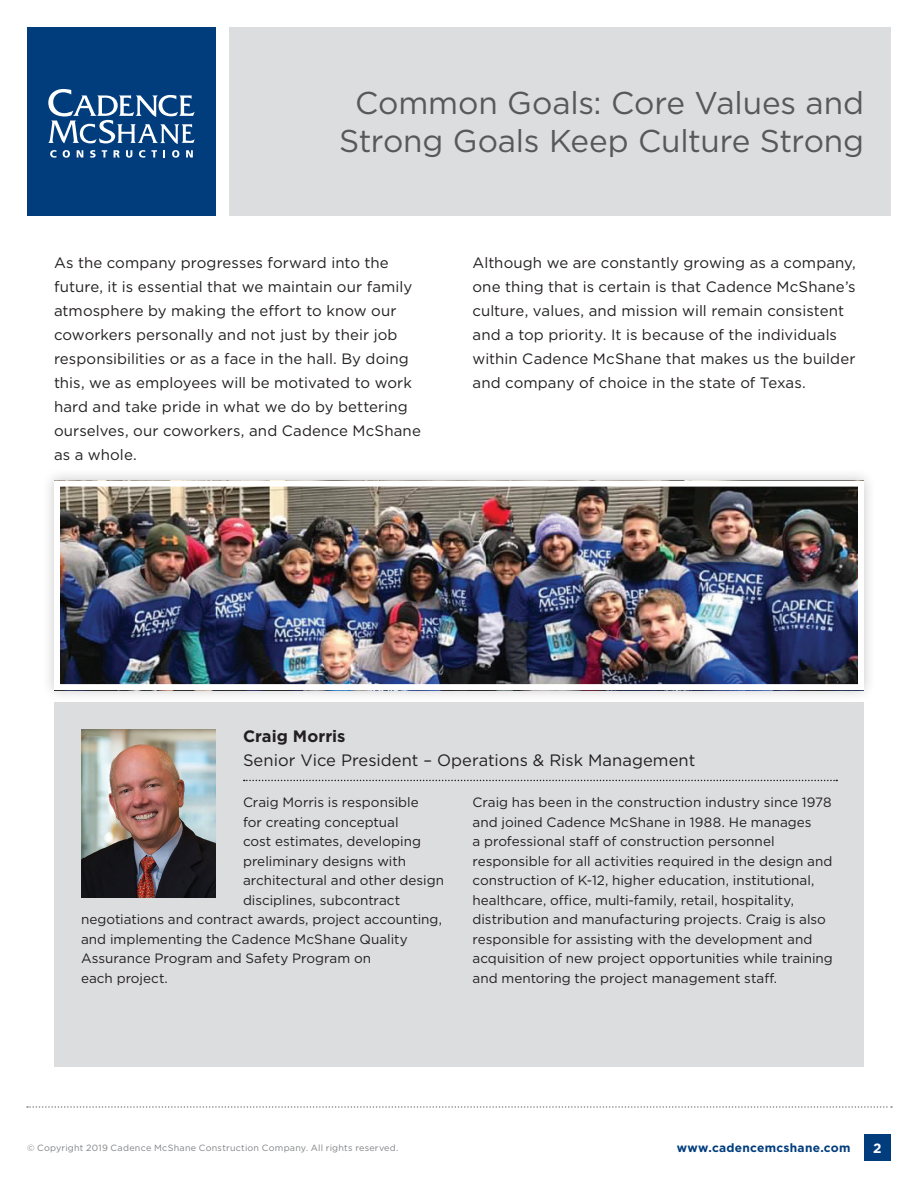
<style>
.page{position:relative;width:918px;height:1188px;background:#fff}
.page>*{position:absolute;margin:0;border:0;box-sizing:border-box;transform-origin:0 0}
.t1{font:31.5px/37.8px "Gotham";letter-spacing:-.005em;color:#57585a;text-align:center}
.t2{font:16.5px "Gotham";color:#231f20}
.t3{font:700 16.5px "Gotham";letter-spacing:.005em;color:#231f20}
.t4{font:15px/24px "Gotham";letter-spacing:.005em;color:#231f20}
.t5{font:13.5px/19.5px "Gotham";color:#231f20}
.t6{font:700 13.5px "Gotham";color:#fff}
.t7{font:700 12px "Gotham";letter-spacing:.02em;color:#013d7d}
.t8{font:9px "Gotham";letter-spacing:.03em;color:#808285}
</style>
<div class="page">
<div style="left:864px;top:1134px;width:27px;height:27px;background:#013d7d"></div>
<svg style="left:27px;top:1106px;width:865px;height:2px"></svg>
<div style="left:27px;top:27px;width:189px;height:189px;background:#013d7d"></div>
<svg style="left:48px;top:89px;width:147px;height:55px"></svg>
<svg style="left:50px;top:150px;width:7px;height:8px"></svg>
<svg style="left:63px;top:150px;width:7px;height:8px"></svg>
<svg style="left:77px;top:150px;width:6px;height:8px"></svg>
<svg style="left:90px;top:150px;width:6px;height:8px"></svg>
<svg style="left:102px;top:150px;width:5px;height:8px"></svg>
<svg style="left:114px;top:150px;width:6px;height:8px"></svg>
<svg style="left:126px;top:150px;width:6px;height:8px"></svg>
<svg style="left:139px;top:150px;width:6px;height:8px"></svg>
<svg style="left:151px;top:150px;width:6px;height:8px"></svg>
<svg style="left:163px;top:150px;width:2px;height:8px"></svg>
<svg style="left:172px;top:150px;width:7px;height:8px"></svg>
<svg style="left:186px;top:150px;width:7px;height:8px"></svg>
<div style="left:230px;top:27px;width:661px;height:189px;background:#dcdddf"></div>
<div style="left:54px;top:702px;width:810px;height:364px;background:#dcdddf"></div>
<svg style="left:244px;top:780px;width:593px;height:1px"></svg>
<img style="left:81px;top:729px;width:135px;height:169px">
<div style="left:42px;top:468px;width:835px;height:235px;background:#231f20;opacity:.25"></div>
<img style="left:61px;top:488px;width:796px;height:195px">
<div style="left:54px;top:481px;width:810px;height:209px;border:6px solid #fff"></div>
<h1 class="t1" style="left:339px;top:83px;width:526px">Common Goals: Core Values and<br>Strong Goals Keep Culture Strong</h1>
<p class="t4" style="left:54px;top:251px;width:368px">As the company progresses forward into the future, it is essential that we maintain our family atmosphere by making the effort to know our coworkers personally and not just by their job responsibilities or as a face in the hall. By doing this, we as employees will be motivated to work hard and take pride in what we do by bettering ourselves, our coworkers, and Cadence McShane as a whole.</p>
<p class="t4" style="left:472px;top:251px;width:385px">Although we are constantly growing as a company, one thing that is certain is that Cadence McShane’s culture, values, and mission will remain consistent and a top priority. It is because of the individuals within Cadence McShane that makes us the builder and company of choice in the state of Texas.</p>
<p class="t3" style="left:243px;top:725px;width:104px">Craig Morris</p>
<p class="t2" style="left:243px;top:750px;width:454px">Senior Vice President – Operations &amp; Risk Management</p>
<p class="t5" style="left:243px;top:792px;width:177px">Craig Morris is responsible</p>
<p class="t5" style="left:243px;top:812px;width:157px">for creating conceptual</p>
<p class="t5" style="left:243px;top:831px;width:180px">cost estimates, developing</p>
<p class="t5" style="left:243px;top:851px;width:165px">preliminary designs with</p>
<p class="t5" style="left:243px;top:870px;width:203px">architectural and other design</p>
<p class="t5" style="left:243px;top:890px;width:159px">disciplines, subcontract</p>
<p class="t5" style="left:81px;top:909px;width:362px">negotiations and contract awards, project accounting,</p>
<p class="t5" style="left:81px;top:929px;width:328px">and implementing the Cadence McShane Quality</p>
<p class="t5" style="left:81px;top:948px;width:292px">Assurance Program and Safety Program on</p>
<p class="t5" style="left:81px;top:968px;width:88px">each project.</p>
<p class="t5" style="left:472px;top:792px;width:362px">Craig has been in the construction industry since 1978 and joined Cadence McShane in 1988. He manages<br>a professional staff of construction personnel responsible for all activities required in the design and construction of K-12, higher education, institutional, healthcare, office, multi-family, retail, hospitality, distribution and manufacturing projects. Craig is also responsible for assisting with the development and acquisition of new project opportunities while training and mentoring the project management staff.</p>
<p class="t8" style="left:27px;top:1142px;width:373px">© Copyright 2019 Cadence McShane Construction Company. All rights reserved.</p>
<p class="t7" style="left:677px;top:1140px;width:175px">www.cadencemcshane.com</p>
<p class="t6" style="left:873px;top:1139px;width:10px">2</p>
</div>
